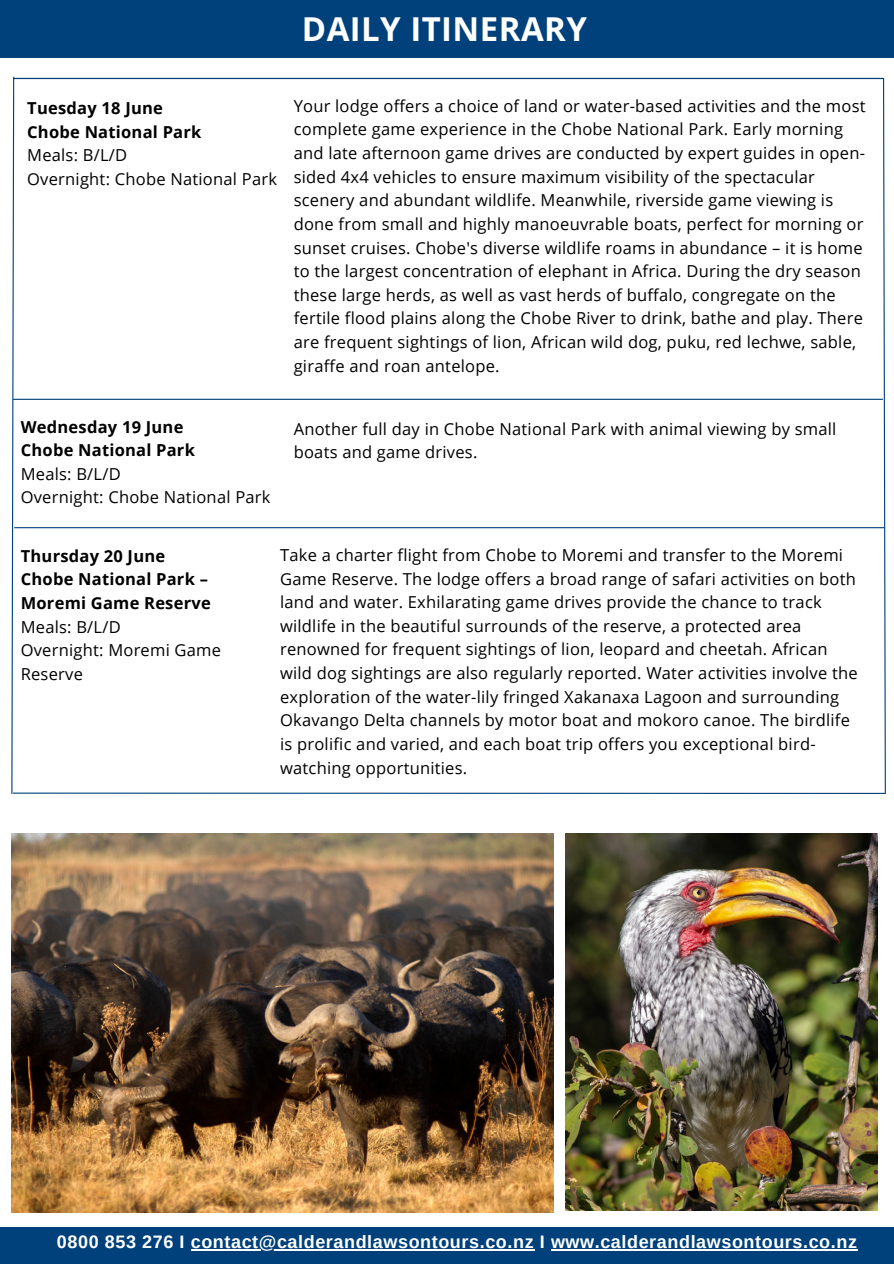
<style>
.page{position:relative;width:894px;height:1264px;background:#fff}
.page>*{position:absolute;margin:0;border:0;box-sizing:border-box;transform-origin:0 0}
.t1{font:700 33px "Open Sans";letter-spacing:.015em;color:#fff}
.t2{font:700 18px "Arimo";letter-spacing:.03em;color:#fff}
.t3{font:16.5px/23.7px "Open Sans";letter-spacing:.015em;color:#000}
.t4{font:700 16.5px/23.7px "Open Sans";letter-spacing:.015em;color:#000}
</style>
<div class="page">
<div style="left:0;top:0;width:893px;height:57px;background:#00417b"></div>
<svg style="left:11px;top:76px;width:4px;height:718px"></svg>
<svg style="left:882px;top:77px;width:4px;height:717px"></svg>
<div style="left:0;top:1227px;width:893px;height:36px;background:#00417b"></div>
<hr style="left:13px;top:78px;width:869px;height:1px;background:#00417b">
<hr style="left:13px;top:792px;width:872px;height:2px;background:#00417b">
<hr style="left:13px;top:399px;width:869px;height:1px;background:#00417b">
<hr style="left:14px;top:527px;width:869px;height:1px;background:#00417b">
<img style="left:12px;top:833px;width:541px;height:379px">
<img style="left:565px;top:833px;width:312px;height:377px">
<hr style="left:191px;top:1248px;width:343px;height:2px;background:#fff">
<hr style="left:551px;top:1248px;width:306px;height:2px;background:#fff">
<h1 class="t1" style="left:302px;top:6px;width:286px">DAILY ITINERARY</h1>
<p class="t4" style="left:27px;top:96px;width:176px">Tuesday 18 June<br>Chobe National Park</p>
<p class="t3" style="left:27px;top:143px;width:251px">Meals: B/L/D<br>Overnight: Chobe National Park</p>
<p class="t3" style="left:293px;top:93px;width:573px">Your lodge offers a choice of land or water-based activities and the most complete game experience in the Chobe National Park. Early morning and late afternoon game drives are conducted by expert guides in open&shy;sided 4x4 vehicles to ensure maximum visibility of the spectacular scenery and abundant wildlife. Meanwhile, riverside game viewing is done from small and highly manoeuvrable boats, perfect for morning or sunset cruises. Chobe's diverse wildlife roams in abundance – it is home to the largest concentration of elephant in Africa. During the dry season these large herds, as well as vast herds of buffalo, congregate on the fertile flood plains along the Chobe River to drink, bathe and play. There are frequent sightings of lion, African wild dog, puku, red lechwe, sable, giraffe and roan antelope.</p>
<p class="t4" style="left:21px;top:414px;width:176px">Wednesday 19 June<br>Chobe National Park</p>
<p class="t3" style="left:21px;top:461px;width:251px">Meals: B/L/D<br>Overnight: Chobe National Park</p>
<p class="t3" style="left:293px;top:416px;width:544px">Another full day in Chobe National Park with animal viewing by small boats and game drives.</p>
<p class="t4" style="left:21px;top:543px;width:191px">Thursday 20 June<br>Chobe National Park –<br>Moremi Game Reserve</p>
<p class="t3" style="left:21px;top:614px;width:202px">Meals: B/L/D<br>Overnight: Moremi Game<br>Reserve</p>
<p class="t3" style="left:280px;top:542px;width:579px">Take a charter flight from Chobe to Moremi and transfer to the Moremi Game Reserve. The lodge offers a broad range of safari activities on both land and water. Exhilarating game drives provide the chance to track wildlife in the beautiful surrounds of the reserve, a protected area renowned for frequent sightings of lion, leopard and cheetah. African wild dog sightings are also regularly reported. Water activities involve the exploration of the water-lily fringed Xakanaxa Lagoon and surrounding Okavango Delta channels by motor boat and mokoro canoe. The birdlife is prolific and varied, and each boat trip offers you exceptional bird&shy;watching opportunities.</p>
<p class="t2" style="left:57px;top:1231px;width:801px">0800 853 276 I contact@calderandlawsontours.co.nz I www.calderandlawsontours.co.nz</p>
</div>
